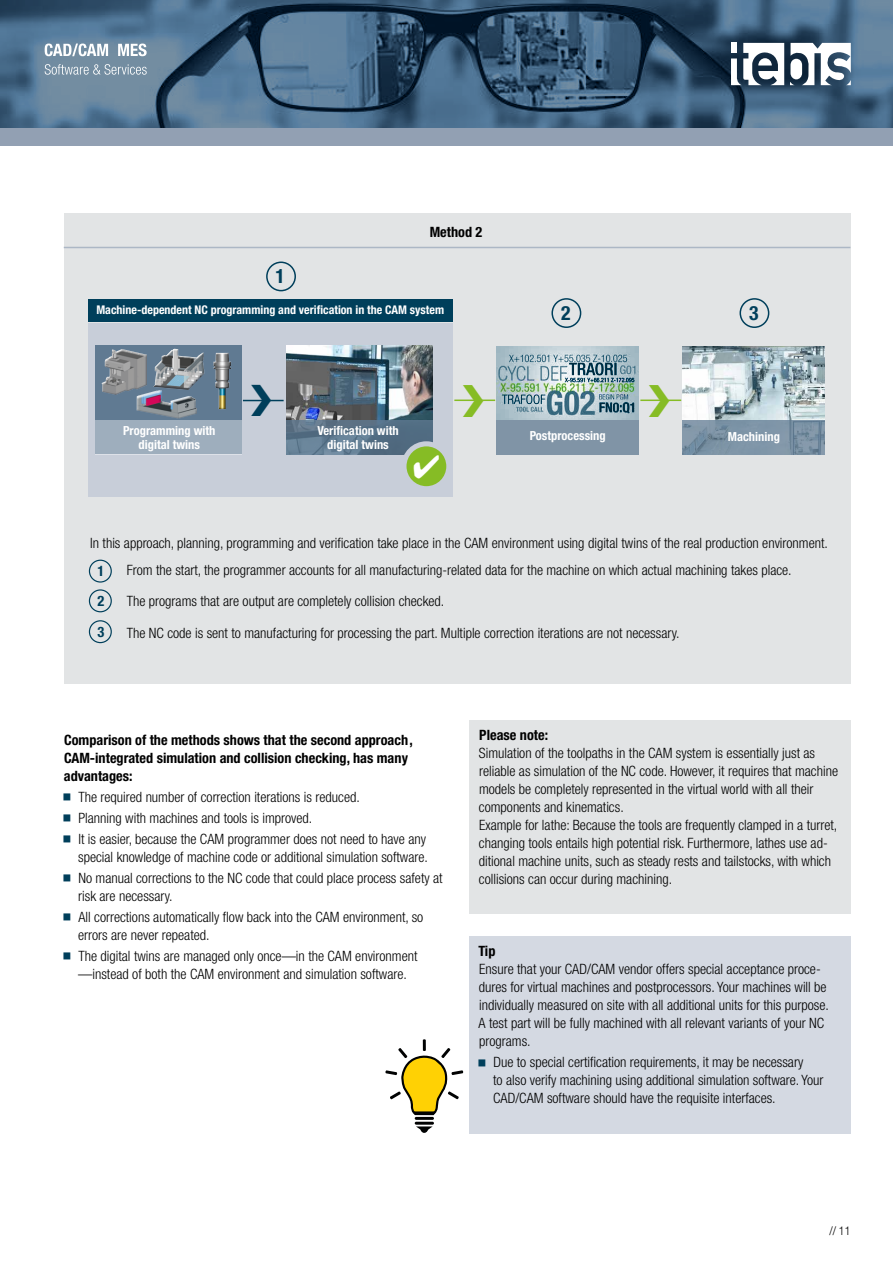
<style>
.page{position:relative;width:893px;height:1263px;background:#fff}
.page>*{position:absolute;margin:0;border:0;box-sizing:border-box;transform-origin:0 0}
.t1{font:700 condensed 19.65px "Helvetica Neue LT Std";color:#003f5b}
.t2{font:700 condensed 14.4px/30.3px "Helvetica Neue LT Std";color:#003f5b;text-align:justify}
.t3{font:300 condensed 14.25px/18px "Helvetica Neue LT Std";color:#000}
.t4{font:700 condensed 14.25px/18px "Helvetica Neue LT Std";color:#000}
.t5{font:700 condensed 12.45px/13px "Helvetica Neue LT Std";color:#fff;text-align:center}
.t6{font:700 condensed 12.15px "Helvetica Neue LT Std";color:#fff}
.t7{font:700 condensed 12px "Helvetica Neue LT Std";color:#fff}
.t8{font:300 condensed 12px "Helvetica Neue LT Std";color:#000}
.s1{font-family:"Minion Pro";font-weight:400;font-stretch:normal;font-size:24px;color:#003f5b}
</style>
<div class="page">
<div style="left:469px;top:720px;width:381px;height:194px;background:#e2e4e5"></div>
<div style="left:469px;top:936px;width:381px;height:198px;background:#d4d9e2"></div>
<div style="left:64px;top:213px;width:786px;height:471px;background:#e2e4e5"></div>
<hr style="left:64px;top:247px;width:786px;height:1px;background:#acb7c5">
<div style="left:89px;top:560px;width:23px;height:23px;border:1px solid #003f5b;border-radius:50%"></div>
<div style="left:89px;top:589px;width:23px;height:23px;border:1px solid #003f5b;border-radius:50%"></div>
<div style="left:89px;top:620px;width:23px;height:23px;border:1px solid #003f5b;border-radius:50%"></div>
<hr style="left:415px;top:1117px;width:19px;height:3px;background:#010202">
<hr style="left:415px;top:1122px;width:19px;height:3px;background:#010202">
<svg style="left:416px;top:1126px;width:17px;height:7px"></svg>
<svg style="left:385px;top:1039px;width:78px;height:76px"></svg>
<div style="left:266px;top:261px;width:30px;height:30px;border:2px solid #003f5b;border-radius:50%"></div>
<div style="left:551px;top:298px;width:30px;height:30px;border:2px solid #003f5b;border-radius:50%"></div>
<div style="left:739px;top:298px;width:30px;height:30px;border:2px solid #003f5b;border-radius:50%"></div>
<img style="left:683px;top:346px;width:142px;height:74px">
<svg style="left:682px;top:420px;width:143px;height:34px;background:#7b92a4"></svg>
<img style="left:496px;top:346px;width:143px;height:74px">
<div style="left:496px;top:420px;width:143px;height:35px;background:#8094a6"></div>
<div style="left:88px;top:323px;width:365px;height:173px;background:#c8ced9"></div>
<img style="left:286px;top:345px;width:146px;height:75px">
<div style="left:88px;top:299px;width:365px;height:22px;background:#003f5b"></div>
<svg style="left:0;top:0;width:893px;height:129px;background:#43637e"></svg>
<div style="left:0;top:129px;width:893px;height:17px;background:#92a0b3"></div>
<svg style="left:731px;top:43px;width:53px;height:42px"></svg>
<svg style="left:790px;top:43px;width:61px;height:42px"></svg>
<svg style="left:45px;top:44px;width:63px;height:12px"></svg>
<svg style="left:118px;top:44px;width:29px;height:12px"></svg>
<svg style="left:45px;top:64px;width:102px;height:11px"></svg>
<hr style="left:243px;top:400px;width:41px;height:1px;background:#003f5b">
<div style="left:96px;top:345px;width:146px;height:109px;background:#607a92"></div>
<img style="left:95px;top:350px;width:1px;height:44px">
<svg style="left:112px;top:349px;width:35px;height:6px"></svg>
<svg style="left:101px;top:355px;width:46px;height:40px;background:#898d92"></svg>
<svg style="left:154px;top:349px;width:51px;height:36px"></svg>
<img style="left:133px;top:385px;width:60px;height:10px">
<svg style="left:135px;top:389px;width:58px;height:2px"></svg>
<svg style="left:135px;top:391px;width:62px;height:28px"></svg>
<svg style="left:213px;top:352px;width:18px;height:58px"></svg>
<hr style="left:640px;top:399px;width:41px;height:2px;background:#86bc25">
<hr style="left:454px;top:399px;width:41px;height:2px;background:#86bc25">
<svg style="left:286px;top:420px;width:146px;height:34px;background:#5a748a"></svg>
<svg style="left:404px;top:444px;width:45px;height:45px"></svg>
<div style="left:401px;top:441px;width:50px;height:50px;border:5px solid #c8ced9;border-radius:50%"></div>
<div style="left:96px;top:420px;width:146px;height:34px;background:#9eaebd"></div>
<svg style="left:251px;top:399px;width:20px;height:3px"></svg>
<svg style="left:463px;top:399px;width:20px;height:1px"></svg>
<svg style="left:649px;top:399px;width:20px;height:1px"></svg>
<svg style="left:414px;top:455px;width:25px;height:23px"></svg>
<h1 class="t1" style="left:276px;top:264px;width:11px">1</h1>
<p class="t4" style="left:430px;top:222px;width:54px">Method 2</p>
<p class="t7" style="left:96px;top:303px;width:349px">Machine-dependent NC programming and verification in the CAM system</p>
<p class="t5" style="left:123px;top:424px;width:94px">Programming with digital twins</p>
<p class="t5" style="left:317px;top:424px;width:83px">Verification with digital twins</p>
<h1 class="t1" style="left:561px;top:301px;width:11px">2</h1>
<h1 class="t1" style="left:749px;top:301px;width:11px">3</h1>
<p class="t5" style="left:530px;top:428px;width:78px">Postprocessing</p>
<p class="t5" style="left:728px;top:429px;width:54px">Machining</p>
<p class="t6" style="left:729px;top:431px;width:52px">Machining</p>
<p class="t3" style="left:90px;top:529px;width:739px;line-height:27px;text-align:center">In this approach, planning, programming and verification take place in the CAM environment using digital twins of the real production environment.<br>From the start, the programmer accounts for all manufacturing-related data for the machine on which actual machining takes place.</p>
<p class="t3" style="left:127px;top:592px;width:319px">The programs that are output are completely collision checked.</p>
<p class="t3" style="left:127px;top:623px;width:554px">The NC code is sent to manufacturing for processing the part. Multiple correction iterations are not necessary.</p>
<p class="t2" style="left:97px;top:556px;width:8px">1<br>2<br>3</p>
<p class="t4" style="left:64px;top:730px;width:350px">Comparison of the methods shows that the second approach ,<br>CAM-integrated simulation and collision checking, has many advantages:</p>
<p class="t3" style="left:62px;top:788px;width:299px"><span class="s1">■</span> The required number of correction iterations is reduced.</p>
<p class="t3" style="left:62px;top:809px;width:252px"><span class="s1">■</span> Planning with machines and tools is improved.</p>
<p class="t3" style="left:62px;top:830px;width:367px;text-align:right"><span class="s1">■</span> It is easier, because the CAM programmer does not need to have any special knowledge of machine code or additional simulation software.</p>
<p class="t3" style="left:78px;top:869px;width:366px;text-indent:-16px"><span class="s1">■</span> No manual corrections to the NC code that could place process safety at risk are necessary.</p>
<p class="t3" style="left:78px;top:908px;width:347px;text-indent:-16px"><span class="s1">■</span> All corrections automatically flow back into the CAM environment, so errors are never repeated.</p>
<p class="t3" style="left:62px;top:947px;width:357px;text-align:center"><span class="s1">■</span> The digital twins are managed only once—in the CAM environment —instead of both the CAM environment and simulation software.</p>
<p class="t4" style="left:479px;top:726px;width:70px">Please note:</p>
<p class="t3" style="left:479px;top:744px;width:361px">Simulation of the toolpaths in the CAM system is essentially just as reliable as simulation of the NC code. However, it requires that machine models be completely represented in the virtual world with all their components and kinematics.<br>Example for lathe: Because the tools are frequently clamped in a turret, changing tools entails high potential risk. Furthermore, lathes use ad&shy;ditional machine units, such as steady rests and tailstocks, with which collisions can occur during machining.</p>
<p class="t4" style="left:478px;top:942px;width:19px">Tip</p>
<p class="t3" style="left:479px;top:960px;width:352px">Ensure that your CAD/CAM vendor offers special acceptance proce&shy;dures for virtual machines and postprocessors. Your machines will be individually measured on site with all additional units for this purpose.<br>A test part will be fully machined with all relevant variants of your NC programs.</p>
<p class="t3" style="left:493px;top:1053px;width:332px;text-indent:-16px"><span class="s1">■</span> Due to special certification requirements, it may be necessary<br>to also verify machining using additional simulation software. Your<br>CAD/CAM software should have the requisite interfaces.</p>
<p class="t8" style="left:829px;top:1224px;width:23px">// 11</p>
</div>
